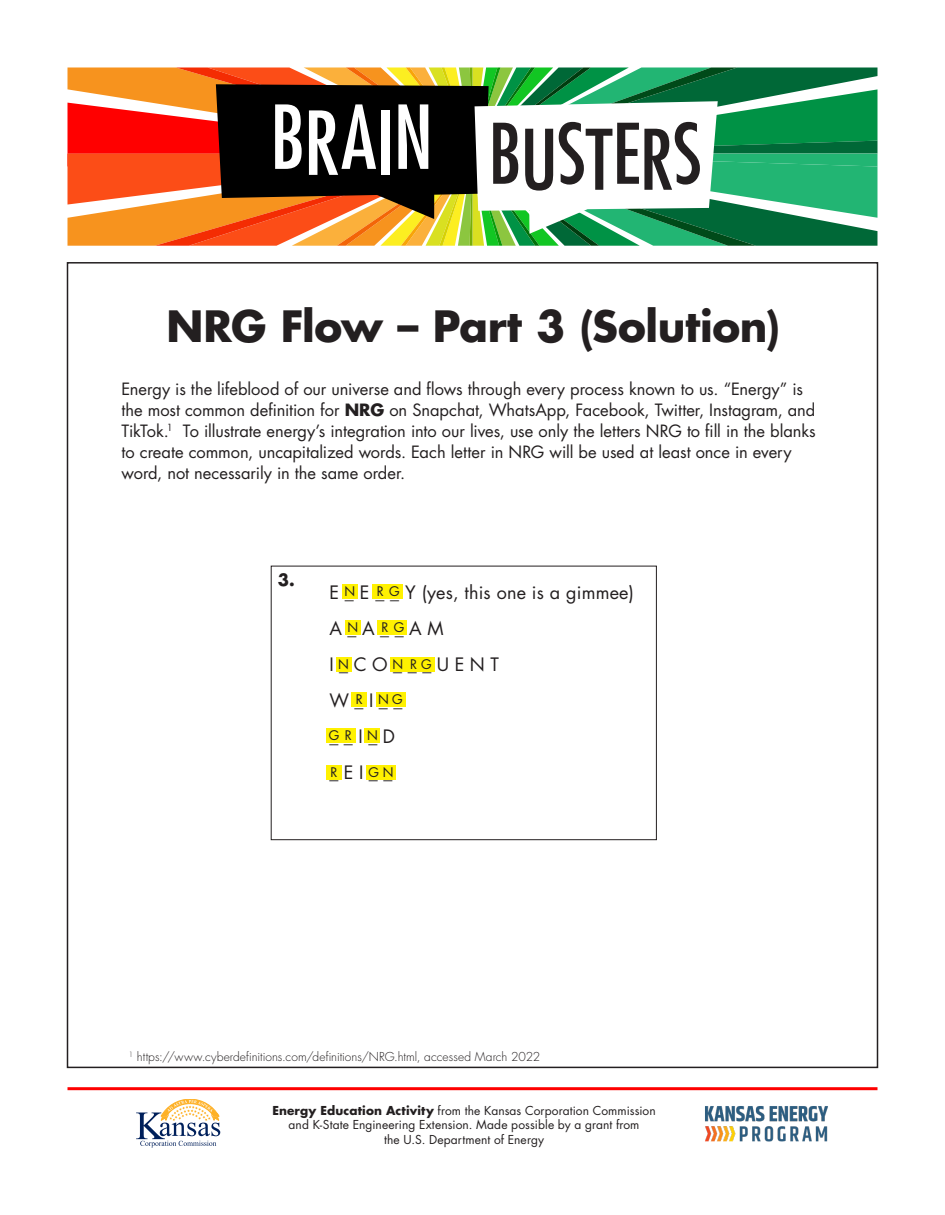
<style>
.page{position:relative;width:945px;height:1215px;background:#fff}
.page>*{position:absolute;margin:0;border:0;box-sizing:border-box;transform-origin:0 0}
.t1{font:condensed 85.5px "Futura Std";letter-spacing:-.015em;color:#fff}
.t2{font:condensed 81px "Futura Std";letter-spacing:-.005em;color:#231f20}
.t3{font:700 42px "Futura Std";letter-spacing:-.005em;color:#231f20}
.t4{font:18px "Futura Std";letter-spacing:.01em;color:#231f20}
.t5{font:16.5px/21px "Futura Std";letter-spacing:-.005em;color:#231f20}
.t6{font:700 16.5px "Futura Std";color:#231f20}
.t7{font:12.9px "Futura Std";color:#231f20}
.t8{font:12px "Futura Std";letter-spacing:.01em;color:#231f20}
.t9{font:300 12px "Futura Std";letter-spacing:.005em;color:#231f20}
.s1{font-weight:700}
</style>
<div class="page">
<img style="left:705px;top:1106px;width:123px;height:36px">
<svg style="left:136px;top:1099px;width:84px;height:48px"></svg>
<hr style="left:68px;top:1087px;width:810px;height:3px;background:#fe0000">
<svg style="left:68px;top:68px;width:810px;height:178px"></svg>
<div style="left:271px;top:566px;width:386px;height:274px;border:1px solid #231f20"></div>
<div style="left:342px;top:584px;width:16px;height:15px;background:#fff101"></div>
<div style="left:372px;top:584px;width:16px;height:15px;background:#fff101"></div>
<div style="left:387px;top:584px;width:15px;height:15px;background:#fff101"></div>
<div style="left:345px;top:620px;width:16px;height:15px;background:#fff101"></div>
<div style="left:377px;top:620px;width:16px;height:15px;background:#fff101"></div>
<div style="left:391px;top:620px;width:16px;height:15px;background:#fff101"></div>
<div style="left:336px;top:657px;width:16px;height:15px;background:#fff101"></div>
<div style="left:390px;top:657px;width:16px;height:15px;background:#fff101"></div>
<div style="left:406px;top:657px;width:16px;height:15px;background:#fff101"></div>
<div style="left:419px;top:657px;width:15px;height:15px;background:#fff101"></div>
<div style="left:352px;top:692px;width:15px;height:15px;background:#fff101"></div>
<div style="left:376px;top:692px;width:16px;height:15px;background:#fff101"></div>
<div style="left:390px;top:692px;width:15px;height:15px;background:#fff101"></div>
<div style="left:340px;top:728px;width:16px;height:15px;background:#fff101"></div>
<div style="left:326px;top:728px;width:16px;height:15px;background:#fff101"></div>
<div style="left:364px;top:728px;width:16px;height:15px;background:#fff101"></div>
<div style="left:326px;top:765px;width:16px;height:15px;background:#fff101"></div>
<div style="left:366px;top:765px;width:16px;height:15px;background:#fff101"></div>
<div style="left:380px;top:765px;width:16px;height:15px;background:#fff101"></div>
<p class="t1" style="left:270px;top:86px;width:165px">BRAIN</p>
<p class="t2" style="left:488px;top:105px;width:215px">BUSTERS</p>
<p class="t3" style="left:167px;top:298px;width:615px">NRG Flow – Part 3 (Solution)</p>
<p class="t5" style="left:122px;top:379px;width:696px">Energy is the lifeblood of our universe and flows through every process known to us. “Energy” is the most common definition for <span class="s1">NRG</span> on Snapchat, WhatsApp, Facebook, Twitter, Instagram, and TikTok.<sup>1</sup> To illustrate energy’s integration into our lives, use only the letters NRG to fill in the blanks to create common, uncapitalized words. Each letter in NRG will be used at least once in every word, not necessarily in the same order.</p>
<p class="t6" style="left:278px;top:569px;width:18px">3.</p>
<p class="t4" style="left:329px;top:581px;width:306px">E _ E _ _ Y (yes, this one is a gimmee)</p>
<p class="t4" style="left:329px;top:617px;width:116px">A _ A _ _ A M</p>
<p class="t4" style="left:329px;top:653px;width:171px">I _ C O _ _ _ U E N T</p>
<p class="t4" style="left:329px;top:689px;width:75px">W _ I _ _</p>
<p class="t4" style="left:329px;top:725px;width:67px">_ _ I _ D</p>
<p class="t4" style="left:329px;top:761px;width:65px">_ E I _ _</p>
<p class="t7" style="left:344px;top:583px;width:12px">N</p>
<p class="t7" style="left:377px;top:583px;width:25px">R G</p>
<p class="t7" style="left:348px;top:619px;width:12px">N</p>
<p class="t7" style="left:381px;top:619px;width:25px">R G</p>
<p class="t7" style="left:338px;top:656px;width:12px">N</p>
<p class="t7" style="left:393px;top:656px;width:12px">N</p>
<p class="t7" style="left:410px;top:656px;width:23px">R G</p>
<p class="t7" style="left:356px;top:691px;width:8px">R</p>
<p class="t7" style="left:378px;top:691px;width:26px">N G</p>
<p class="t7" style="left:329px;top:727px;width:25px">G R</p>
<p class="t7" style="left:367px;top:727px;width:12px">N</p>
<p class="t7" style="left:331px;top:764px;width:8px">R</p>
<p class="t7" style="left:368px;top:764px;width:27px">G N</p>
<p class="t9" style="left:129px;top:1050px;width:413px"><sup>1</sup> https://www.cyberdefinitions.com/definitions/NRG.html, accessed March 2022</p>
<p class="t8" style="left:272px;top:1103px;width:385px"><span class="s1">Energy Education Activity</span> from the Kansas Corporation Commission</p>
<p class="t8" style="left:289px;top:1117px;width:352px">and K-State Engineering Extension. Made possible by a grant from</p>
<p class="t8" style="left:384px;top:1132px;width:161px">the U.S. Department of Energy</p>
</div>
